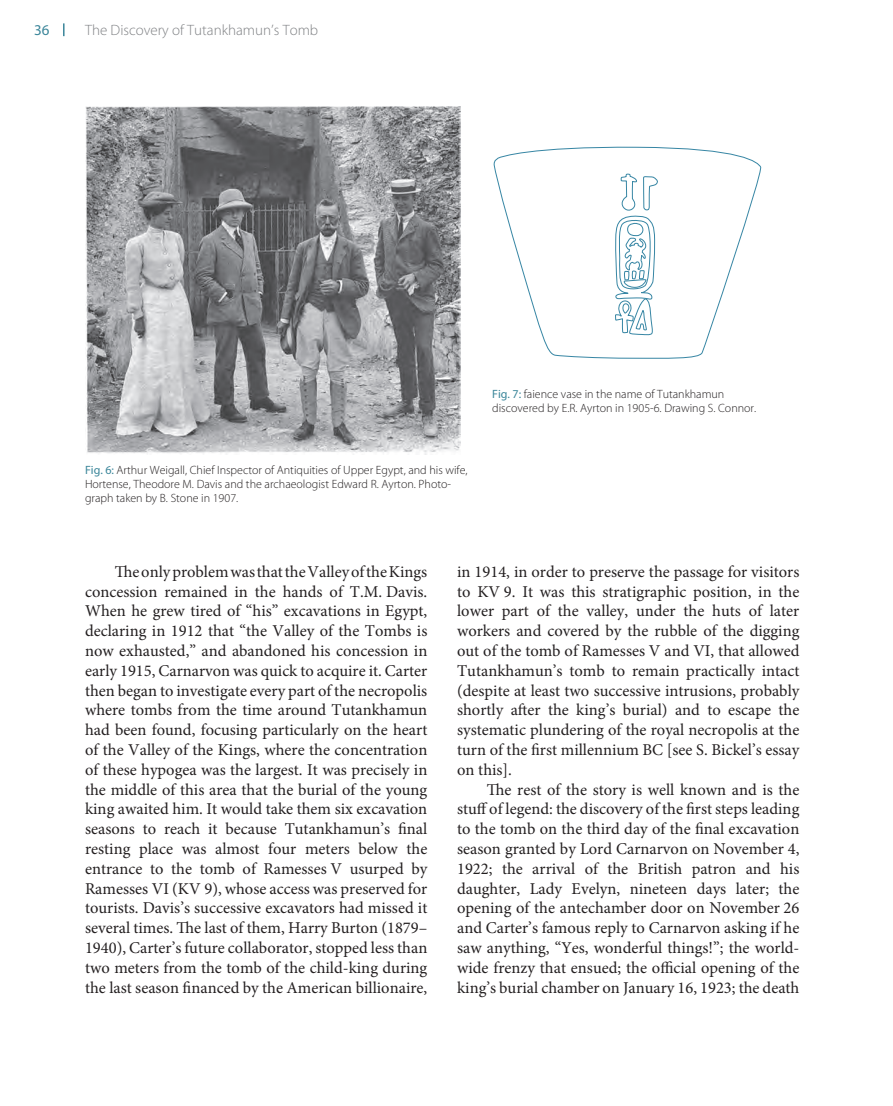
<style>
.page{position:relative;width:893px;height:1106px;background:#fff}
.page>*{position:absolute;margin:0;border:0;box-sizing:border-box;transform-origin:0 0}
.t1{font:16.5px/19.8px "Minion Pro";color:#231f20;text-align:justify}
.t2{font:300 15px "Myriad Pro";color:#808285}
.t3{font:15px "Myriad Pro";color:#3b869a}
.t4{font:300 12px/14.4px "Myriad Pro";color:#231f20}
.s1{font-weight:400;color:#3b869a}
</style>
<div class="page">
<svg style="left:493px;top:146px;width:269px;height:213px"></svg>
<svg style="left:615px;top:146px;width:43px;height:190px"></svg>
<img style="left:85px;top:106px;width:375px;height:348px">
<svg style="left:63px;top:23px;width:2px;height:13px"></svg>
<p class="t3" style="left:34px;top:20px;width:17px">36</p>
<p class="t2" style="left:85px;top:21px;width:235px">The Discovery of Tutankhamun’s Tomb</p>
<p class="t4" style="left:85px;top:462px;width:384px"><span class="s1">Fig. 6:</span> Arthur Weigall, Chief Inspector of Antiquities of Upper Egypt, and his wife,<br>Hortense, Theodore M. Davis and the archaeologist Edward R. Ayrton. Photo&shy;graph taken by B. Stone in 1907.</p>
<p class="t4" style="left:492px;top:386px;width:266px"><span class="s1">Fig. 7:</span> faience vase in the name of Tutankhamun discovered by E.R. Ayrton in 1905-6. Drawing S. Connor.</p>
<p class="t1" style="left:85px;top:561px;width:344px;text-indent:30px">The only problem was that the Valley of the Kings concession remained in the hands of T.M. Davis.<br>When he grew tired of “his” excavations in Egypt, declaring in 1912 that “the Valley of the Tombs is now exhausted,” and abandoned his concession in early 1915, Carnarvon was quick to acquire it. Carter then began to investigate every part of the necropolis where tombs from the time around Tutankhamun had been found, focusing particularly on the heart of the Valley of the Kings, where the concentration of these hypogea was the largest. It was precisely in the middle of this area that the burial of the young king awaited him. It would take them six excavation seasons to reach it because Tutankhamun’s final resting place was almost four meters below the entrance to the tomb of Ramesses V usurped by Ramesses VI (KV 9), whose access was preserved for tourists. Davis’s successive excavators had missed it several times. The last of them, Harry Burton (1879– 1940), Carter’s future collaborator, stopped less than two meters from the tomb of the child-king during the last season financed by the American billionaire,</p>
<p class="t1" style="left:457px;top:561px;width:344px">in 1914, in order to preserve the passage for visitors to KV 9. It was this stratigraphic position, in the lower part of the valley, under the huts of later workers and covered by the rubble of the digging out of the tomb of Ramesses V and VI, that allowed Tutankhamun’s tomb to remain practically intact (despite at least two successive intrusions, probably shortly after the king’s burial) and to escape the systematic plundering of the royal necropolis at the turn of the first millennium BC [see S. Bickel’s essay on this].</p>
<p class="t1" style="left:457px;top:779px;width:344px;text-indent:30px">The rest of the story is well known and is the stuff of legend: the discovery of the first steps leading to the tomb on the third day of the final excavation season granted by Lord Carnarvon on November 4, 1922; the arrival of the British patron and his daughter, Lady Evelyn, nineteen days later; the opening of the antechamber door on November 26 and Carter’s famous reply to Carnarvon asking if he saw anything, “Yes, wonderful things!”; the world&shy;wide frenzy that ensued; the official opening of the king’s burial chamber on January 16, 1923; the death</p>
</div>
